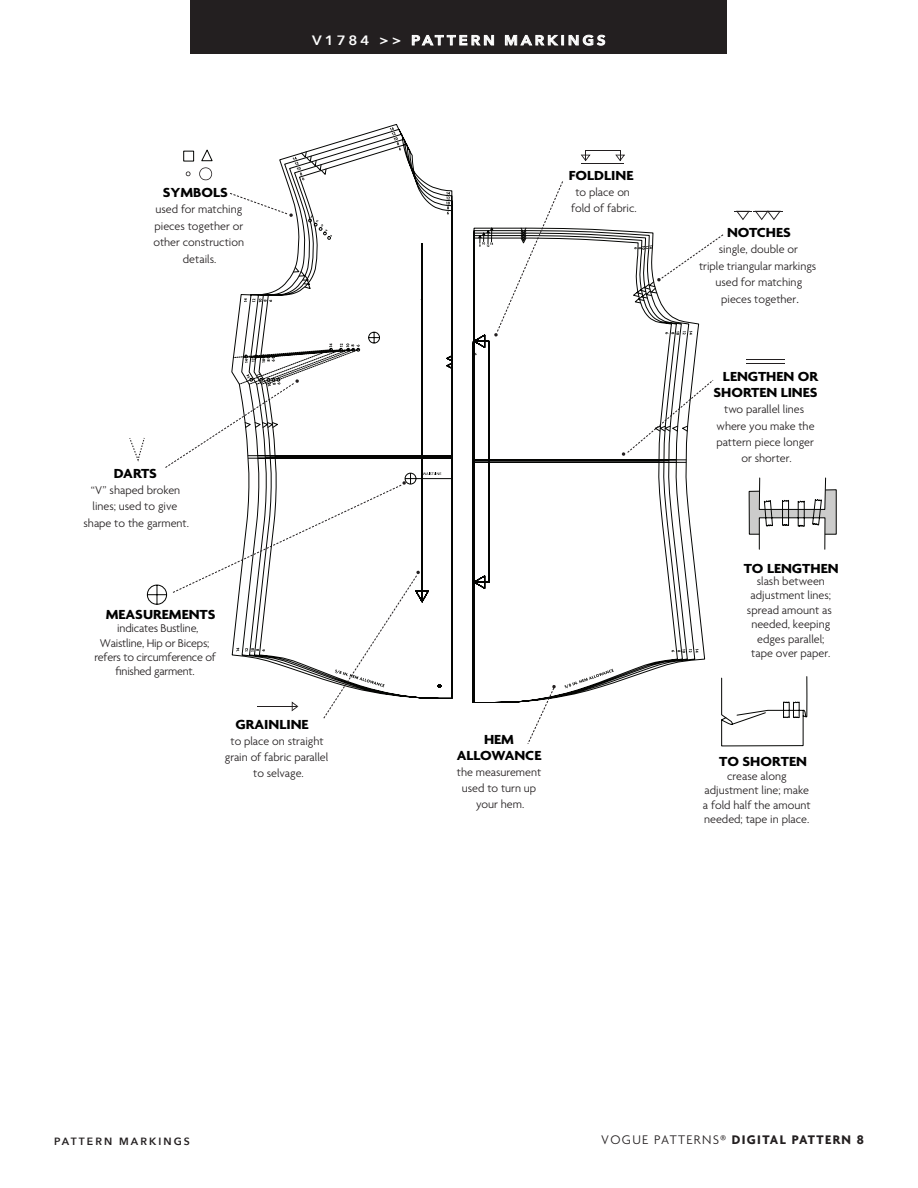
<style>
.page{position:relative;width:918px;height:1188px;background:#fff}
.page>*{position:absolute;margin:0;border:0;box-sizing:border-box;transform-origin:0 0}
.t1{font:700 14.25px/16.2px "Agenda";color:#000;text-align:center;scale:1.09 1}
.t2{font:700 13.5px "Agenda";letter-spacing:.1em;color:#231f20}
.t3{font:600 13.5px "Avenir Next";letter-spacing:.215em;color:#fff;scale:1.09 1}
.t4{font:300 12px/14.5px "Agenda";color:#231f20;text-align:center}
.t5{font:300 12px/14.2px "Agenda";letter-spacing:-.02em;color:#231f20;text-align:center}
.t6{font:600 10.5px "Avenir Next";letter-spacing:.2em;color:#231f20}
.s1{font-size:13.65px}
.s2{font-weight:300}
</style>
<div class="page">
<div style="left:190px;top:0;width:537px;height:54px;background:#231f20"></div>
<svg style="left:473px;top:227px;width:232px;height:435px"></svg>
<svg style="left:472px;top:228px;width:216px;height:475px"></svg>
<svg style="left:565px;top:669px;width:49px;height:19px"></svg>
<svg style="left:672px;top:649px;width:26px;height:4px"></svg>
<svg style="left:665px;top:331px;width:27px;height:4px"></svg>
<hr style="left:753px;top:211px;width:30px;height:1px;background:#231f20">
<svg style="left:734px;top:211px;width:46px;height:9px"></svg>
<hr style="left:747px;top:359px;width:38px;height:1px;background:#231f20">
<hr style="left:747px;top:363px;width:38px;height:1px;background:#231f20">
<hr style="left:586px;top:150px;width:35px;height:1px;background:#231f20">
<svg style="left:581px;top:150px;width:10px;height:11px"></svg>
<svg style="left:615px;top:151px;width:10px;height:10px"></svg>
<hr style="left:582px;top:163px;width:42px;height:1px;background:#231f20">
<svg style="left:307px;top:124px;width:146px;height:575px"></svg>
<svg style="left:236px;top:151px;width:216px;height:181px"></svg>
<svg style="left:446px;top:192px;width:4px;height:22px"></svg>
<svg style="left:244px;top:298px;width:28px;height:4px"></svg>
<svg style="left:390px;top:127px;width:11px;height:24px"></svg>
<svg style="left:293px;top:157px;width:12px;height:23px"></svg>
<svg style="left:308px;top:216px;width:24px;height:24px"></svg>
<svg style="left:634px;top:234px;width:90px;height:48px"></svg>
<svg style="left:527px;top:685px;width:29px;height:59px"></svg>
<svg style="left:479px;top:181px;width:85px;height:156px"></svg>
<svg style="left:230px;top:192px;width:63px;height:25px"></svg>
<svg style="left:622px;top:379px;width:92px;height:77px"></svg>
<svg style="left:183px;top:149px;width:30px;height:31px"></svg>
<svg style="left:129px;top:332px;width:323px;height:387px"></svg>
<svg style="left:721px;top:676px;width:87px;height:71px"></svg>
<svg style="left:749px;top:477px;width:88px;height:73px"></svg>
<p class="t1" style="left:163px;top:185px;width:61px">SYMBOLS</p>
<p class="t4" style="left:153px;top:202px;width:92px;line-height:16.6px">used for matching pieces together or other construction details.</p>
<p class="t3" style="left:312px;top:29px;width:271px">V1784 &gt;&gt; PATTERN MARKINGS</p>
<p class="t1" style="left:569px;top:168px;width:61px">FOLDLINE</p>
<p class="t4" style="left:571px;top:185px;width:67px;line-height:16px">to place on fold of fabric.</p>
<p class="t1" style="left:114px;top:466px;width:41px">DARTS</p>
<p class="t4" style="left:84px;top:482px;width:107px;line-height:16.6px">“V” shaped broken lines; used to give shape to the garment.</p>
<p class="t1" style="left:106px;top:607px;width:102px">MEASUREMENTS</p>
<p class="t5" style="left:94px;top:622px;width:123px">indicates Bustline,<br>Waistline, Hip or Biceps; refers to circumference of finished garment.</p>
<p class="t1" style="left:236px;top:717px;width:69px">GRAINLINE</p>
<p class="t4" style="left:225px;top:734px;width:105px;line-height:16px">to place on straight grain of fabric parallel to selvage.</p>
<p class="t1" style="left:457px;top:732px;width:79px">HEM<br>ALLOWANCE</p>
<p class="t4" style="left:457px;top:765px;width:86px;line-height:16px">the measurement used to turn up your hem.</p>
<p class="t1" style="left:727px;top:226px;width:60px">NOTCHES</p>
<p class="t4" style="left:699px;top:242px;width:119px;line-height:16.5px">single, double or<br>triple triangular markings used for matching pieces together<span class="s1">.</span></p>
<p class="t1" style="left:714px;top:369px;width:98px;text-align:right">LENGTHEN OR<br>SHORTEN LINES</p>
<p class="t4" style="left:716px;top:402px;width:100px;line-height:16.4px">two parallel lines where you make the pattern piece longer or shorter.</p>
<p class="t1" style="left:744px;top:561px;width:89px">TO LENGTHEN</p>
<p class="t4" style="left:747px;top:575px;width:86px">slash between adjustment lines; spread amount as needed, keeping edges parallel; tape over paper.</p>
<p class="t1" style="left:719px;top:755px;width:82px">TO SHORTEN</p>
<p class="t4" style="left:703px;top:769px;width:109px">crease along adjustment line; make a fold half the amount needed; tape in place.</p>
<p class="t6" style="left:54px;top:1132px;width:138px">PATTERN MARKINGS</p>
<p class="t2" style="left:601px;top:1132px;width:264px"><span class="s2">VOGUE PATTERNS®</span> DIGITAL PATTERN 8</p>
</div>
